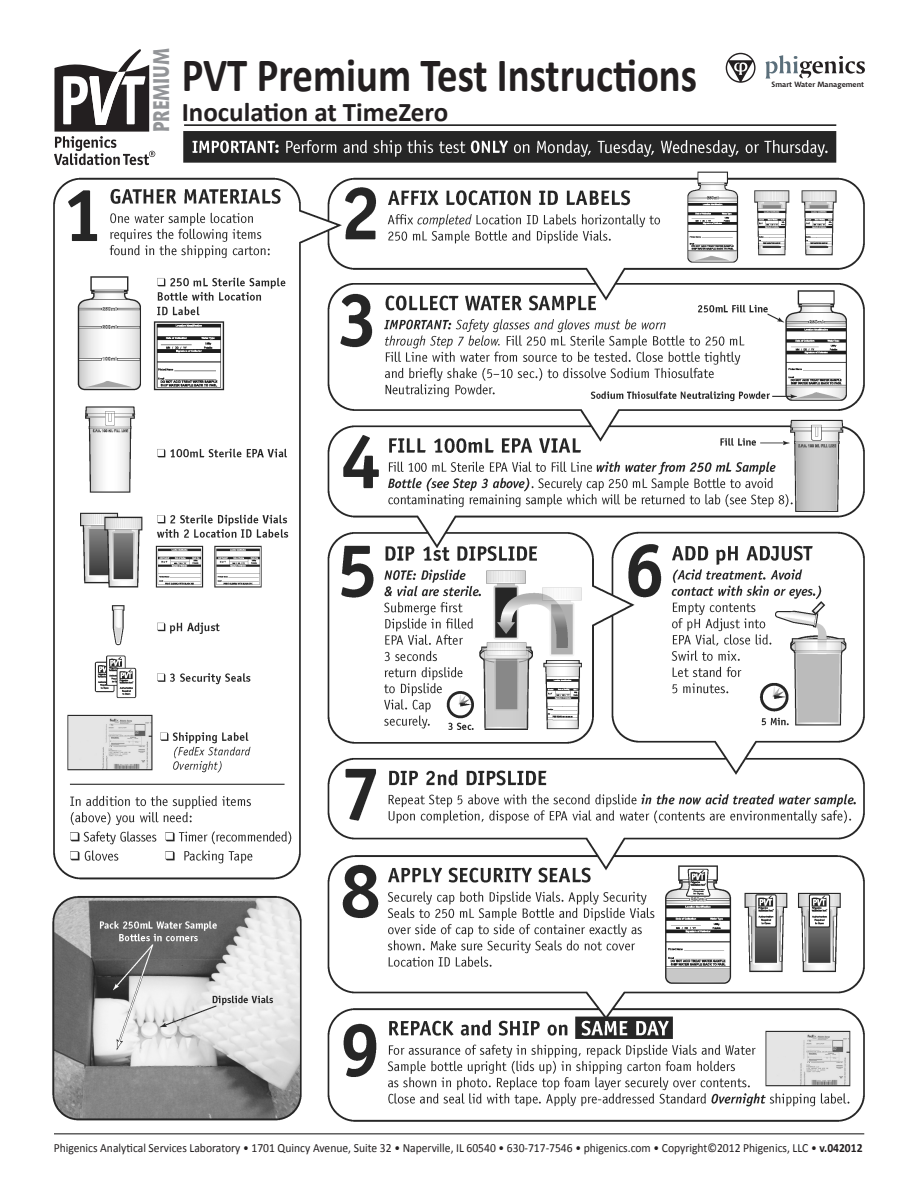
<style>
.page{position:relative;width:918px;height:1188px;background:#fff}
.page>*{position:absolute;margin:0;border:0;box-sizing:border-box;transform-origin:0 0}
.t1{font:700 48px "Calibri";color:#231f20;scale:.85 1}
.t2{font:700 27px "Calibri";color:#231f20}
.t3{font:800 22.5px "Chianti BT";color:#939598;scale:.74 1}
.t4{font:12.45px "Calibri";color:#231f20;scale:.93 1}
.t5{font:700 7.5px "Chianti BT";color:#231f20}
.s1{font-weight:700}
</style>
<div class="page">
<img style="left:52px;top:52px;width:813px;height:1083px">
<svg style="left:765px;top:55px;width:100px;height:24px"></svg>
<svg style="left:726px;top:53px;width:30px;height:30px"></svg>
<svg style="left:54px;top:49px;width:101px;height:116px"></svg>
<p class="t3" style="left:148px;top:132px;width:115px;rotate:-90deg">PREMIUM</p>
<p class="t1" style="left:182px;top:46px;width:608px">PVT Premium Test Instructions</p>
<p class="t2" style="left:182px;top:95px;width:268px">Inoculation at TimeZero</p>
<p class="t5" style="left:772px;top:80px;width:94px">Smart Water Management</p>
<p class="t4" style="left:54px;top:1140px;width:871px">Phigenics Analytical Services Laboratory • 1701 Quincy Avenue, Suite 32 • Naperville, IL 60540 • 630-717-7546 • phigenics.com • Copyright©2012 Phigenics, LLC • <span class="s1">v.042012</span></p>
</div>
